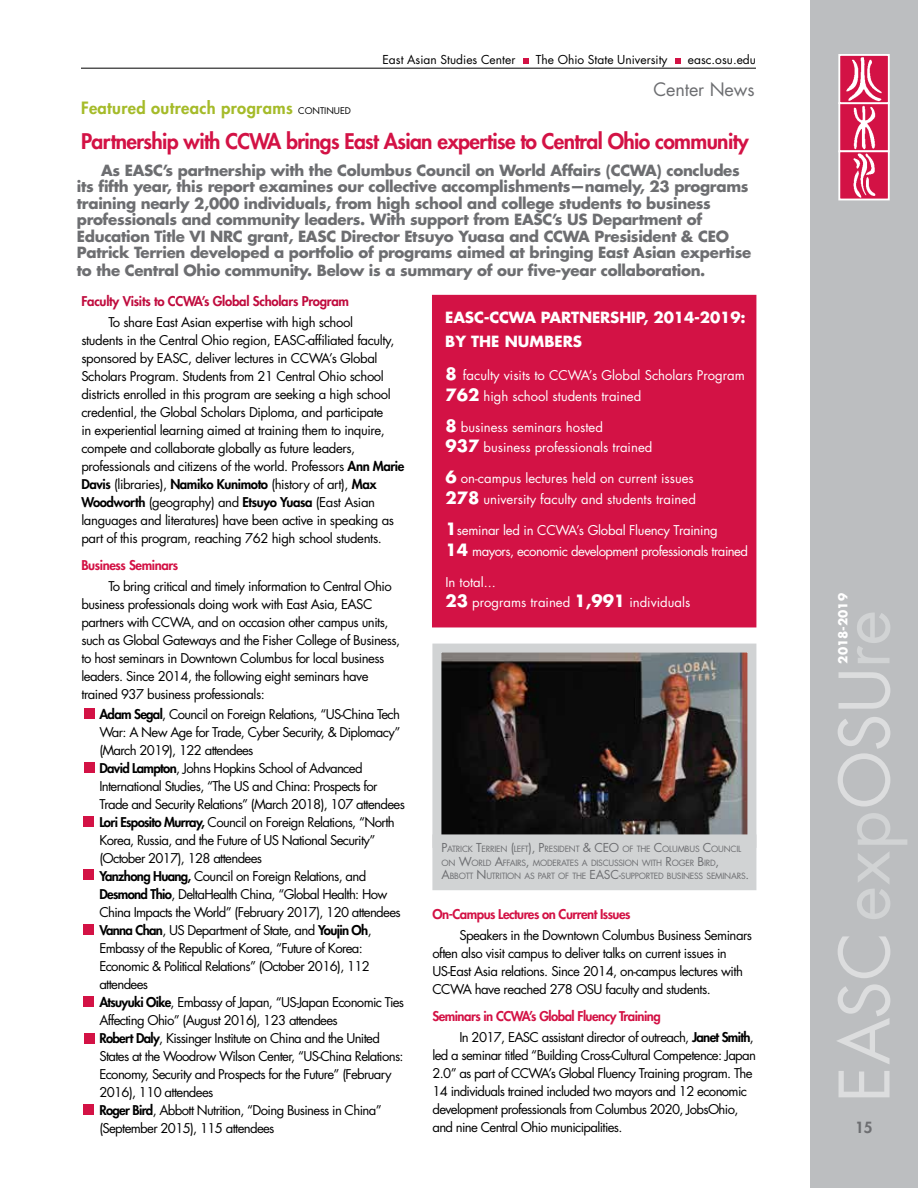
<style>
.page{position:relative;width:918px;height:1188px;background:#fff}
.page>*{position:absolute;margin:0;border:0;box-sizing:border-box;transform-origin:0 0}
.t1{font:67.65px "Futura Std";letter-spacing:.005em;color:#dcddde}
.t2{font:800 21px "Futura Std";letter-spacing:-.03em;color:#d31245}
.t3{font:18px "Futura Std";letter-spacing:-.005em;color:#6d6e71}
.t4{font:800 16.5px "Futura Std";letter-spacing:.02em;color:#a5bb29}
.t5{font:700 15px/16.5px "Futura Std";letter-spacing:-.02em;color:#6d6e71}
.t6{font:700 15px/24px "Futura Std";letter-spacing:-.01em;color:#fff}
.t7{font:800 15px "Futura Std";color:#6d6e71}
.t8{font:13.2px/18px "Futura Std";letter-spacing:-.05em;color:#000}
.t9{font:13.2px/18px "Futura Std";letter-spacing:-.03em;color:#000}
.t10{font:13.2px/20.7px "Futura Std";color:#fff}
.t11{font:13.2px/20.7px "Futura Std";letter-spacing:-.04em;color:#fff}
.t12{font:800 13.2px "Futura Std";letter-spacing:-.04em;color:#d31245}
.t13{font:800 13.2px "Futura Std";letter-spacing:-.02em;color:#c00c3e}
.t14{font:12px "Futura Std";color:#000}
.t15{font:700 12px "Futura Std";color:#fff}
.t16{font:8.4px/13.5px "Futura Std";letter-spacing:-.03em;color:#6d6e71}
.s1{font-weight:400;font-size:9px;color:#000}
.s2{font-weight:800}
.s3{font-weight:700;font-size:16.5px}
.s4{font-size:12px}
.s5{font-weight:800;color:#d31245}
.s6{color:#d1d3d4}
</style>
<div class="page">
<div style="left:810px;top:0;width:108px;height:1188px;background:#bcbec0"></div>
<img style="left:842px;top:105px;width:45px;height:44px">
<div style="left:838px;top:102px;width:52px;height:50px;border:2px solid #fff"></div>
<img style="left:841px;top:153px;width:46px;height:44px">
<div style="left:838px;top:150px;width:52px;height:50px;border:2px solid #fff"></div>
<img style="left:841px;top:57px;width:46px;height:44px">
<div style="left:838px;top:54px;width:52px;height:50px;border:2px solid #fff"></div>
<svg style="left:523px;top:58px;width:5px;height:6px"></svg>
<svg style="left:675px;top:58px;width:6px;height:6px"></svg>
<hr style="left:81px;top:68px;width:675px;height:1px;background:#000">
<div style="left:432px;top:295px;width:324px;height:332px;background:#d31245"></div>
<div style="left:84px;top:708px;width:10px;height:11px;background:#d31245"></div>
<div style="left:84px;top:762px;width:10px;height:11px;background:#d31245"></div>
<div style="left:83px;top:870px;width:10px;height:10px;background:#d31245"></div>
<div style="left:83px;top:925px;width:10px;height:10px;background:#d31245"></div>
<div style="left:83px;top:997px;width:10px;height:10px;background:#d31245"></div>
<div style="left:83px;top:816px;width:10px;height:10px;background:#d31245"></div>
<div style="left:84px;top:1033px;width:10px;height:10px;background:#d31245"></div>
<div style="left:83px;top:1104px;width:10px;height:11px;background:#d31245"></div>
<img style="left:442px;top:654px;width:304px;height:180px">
<div style="left:432px;top:644px;width:324px;height:204px;border:9px solid #d1d3d4"></div>
<div style="left:432px;top:834px;width:324px;height:56px;background:#d1d3d4"></div>
<p class="t14" style="left:383px;top:52px;width:134px">East Asian Studies Center</p>
<p class="t14" style="left:536px;top:52px;width:133px">The Ohio State University</p>
<p class="t14" style="left:688px;top:52px;width:70px">easc.osu.edu</p>
<p class="t4" style="left:81px;top:97px;width:271px">Featured outreach programs <span class="s1">CONTINUED</span></p>
<h3 class="t3" style="left:653px;top:78px;width:103px">Center News</h3>
<h2 class="t2" style="left:81px;top:128px;width:669px">Partnership with CCWA brings East Asian expertise to Central Ohio community</h2>
<p class="t5" style="left:77px;top:162px;width:676px;text-indent:24px">As EASC’s partnership with the Columbus Council on World Affairs (CCWA) concludes its fifth year, this report examines our collective accomplishments—namely, 23 programs training nearly 2,000 individuals, from high school and college students to business professionals and community leaders. With support from EASC’s US Department of Education Title VI NRC grant, EASC Director Etsuyo Yuasa and CCWA Presisident &amp; CEO Patrick Terrien developed a portfolio of programs aimed at bringing East Asian expertise</p>
<p class="t5" style="left:77px;top:262px;width:630px">to the Central Ohio community. Below is a summary of our five-year collaboration.</p>
<p class="t13" style="left:81px;top:293px;width:269px">Faculty Visits to CCWA’s Global Scholars Program</p>
<p class="t9" style="left:81px;top:313px;width:324px;text-indent:27px">To share East Asian expertise with high school<br>students in the Central Ohio region, EASC-affiliated faculty, sponsored by EASC, deliver lectures in CCWA’s Global Scholars Program. Students from 21 Central Ohio school districts enrolled in this program are seeking a high school credential, the Global Scholars Diploma, and participate<br>in experiential learning aimed at training them to inquire, compete and collaborate globally as future leaders, professionals and citizens of the world. Professors <span class="s2">Ann Marie Davis</span> (libraries), <span class="s2">Namiko Kunimoto</span> (history of art), <span class="s2">Max Woodworth</span> (geography) and <span class="s2">Etsuyo Yuasa</span> (East Asian languages and literatures) have been active in speaking as part of this program, reaching 762 high school students.</p>
<p class="t12" style="left:81px;top:557px;width:98px">Business Seminars</p>
<p class="t8" style="left:81px;top:577px;width:320px;text-indent:27px">To bring critical and timely information to Central Ohio business professionals doing work with East Asia, EASC partners with CCWA, and on occasion other campus units, such as Global Gateways and the Fisher College of Business, to host seminars in Downtown Columbus for local business leaders. Since 2014, the following eight seminars have trained 937 business professionals:</p>
<p class="t8" style="left:99px;top:705px;width:307px"><span class="s2">Adam Segal</span>, Council on Foreign Relations, “US-China Tech War: A New Age for Trade, Cyber Security, &amp; Diplomacy” (March 2019), 122 attendees<br><span class="s2">David Lampton</span>, Johns Hopkins School of Advanced International Studies, “The US and China: Prospects for Trade and Security Relations” (March 2018), 107 attendees <span class="s2">Lori Esposito Murray,</span> Council on Foreign Relations, “North Korea, Russia, and the Future of US National Security” (October 2017), 128 attendees<br><span class="s2">Yanzhong Huang,</span> Council on Foreign Relations, and <span class="s2">Desmond Thio</span>, DeltaHealth China, “Global Health: How China Impacts the World” (February 2017), 120 attendees <span class="s2">Vanna Chan</span>, US Department of State, and <span class="s2">Youjin Oh</span>, Embassy of the Republic of Korea, “Future of Korea:<br>Economic &amp; Political Relations” (October 2016), 112 attendees<br><span class="s2">Atsuyuki Oike</span>, Embassy of Japan, “US-Japan Economic Ties Affecting Ohio” (August 2016), 123 attendees<br><span class="s2">Robert Daly</span>, Kissinger Institute on China and the United States at the Woodrow Wilson Center, “US-China Relations:<br>Economy, Security and Prospects for the Future” (February 2016), 110 attendees<br><span class="s2">Roger Bird</span>, Abbott Nutrition, “Doing Business in China” (September 2015), 115 attendees</p>
<p class="t6" style="left:445px;top:306px;width:302px">EASC-CCWA PARTNERSHIP, 2014-2019:<br>BY THE NUMBERS</p>
<p class="t10" style="left:446px;top:365px;width:301px"><span class="s3">8</span> faculty visits to CCWA’s Global Scholars Program<br><span class="s3">762</span> high school students trained</p>
<p class="t10" style="left:446px;top:417px;width:208px"><span class="s3">8</span> business seminars hosted<br><span class="s3">937</span> business professionals trained</p>
<p class="t10" style="left:446px;top:468px;width:252px"><span class="s3">6</span> on-campus lectures held on current issues<br><span class="s3">278</span> university faculty and students trained</p>
<p class="t11" style="left:446px;top:520px;width:304px"><span class="s3">1</span>seminar led in CCWA’s Global Fluency Training<br><span class="s3">14</span> mayors, economic development professionals trained</p>
<p class="t10" style="left:445px;top:571px;width:246px">In total...<br><span class="s3">23</span> programs trained <span class="s3">1,991</span> individuals</p>
<p class="t16" style="left:442px;top:843px;width:301px"><span class="s4">P</span>ATRICK <span class="s4">T</span>ERRIEN <span class="s4">(</span>LEFT<span class="s4">), P</span>RESIDENT <span class="s4">&amp; CEO</span> OF THE <span class="s4">C</span>OLUMBUS <span class="s4">C</span>OUNCIL<br>ON <span class="s4">W</span>ORLD <span class="s4">A</span>FFAIRS<span class="s4">,</span> MODERATES A DISCUSSION WITH <span class="s4">R</span>OGER <span class="s4">B</span> IRD<span class="s4">,<br>A</span>BBOTT <span class="s4">N</span> UTRITION AS PART OF THE <span class="s4">EASC</span></p>
<p class="t16" style="left:619px;top:870px;width:132px"><span class="s4">-</span>SUPPORTED BUSINESS SEMINARS<span class="s4">.</span></p>
<p class="t12" style="left:432px;top:906px;width:200px">On-Campus Lectures on Current Issues</p>
<p class="t8" style="left:432px;top:926px;width:321px;text-indent:27px">Speakers in the Downtown Columbus Business Seminars often also visit campus to deliver talks on current issues in US-East Asia relations. Since 2014, on-campus lectures with CCWA have reached 278 OSU faculty and students.</p>
<p class="t8" style="left:459px;top:1006px;width:296px;line-height:20.7px;text-indent:-27px"><span class="s5">Seminars in CCWA’s Global Fluency Training<br></span>In 2017, EASC assistant director of outreach, <span class="s2">Janet Smith</span>,</p>
<p class="t8" style="left:432px;top:1046px;width:325px">led a seminar titled “Building Cross-Cultural Competence: Japan</p>
<p class="t8" style="left:432px;top:1064px;width:322px">2. 0” as part of CCWA’s Global Fluency Training program. The 14 individuals trained included two mayors and 12 economic development professionals from Columbus 2020, JobsOhio, and nine Central Ohio municipalities.</p>
<p class="t15" style="left:835px;top:664px;width:72px;rotate:-90deg">2018-2019</p>
<h1 class="t1" style="left:821px;top:1102px;width:494px;rotate:-90deg">EASC <span class="s6">exp</span>OSU<span class="s6">re</span></h1>
<p class="t7" style="left:855px;top:1118px;width:19px">15</p>
</div>
